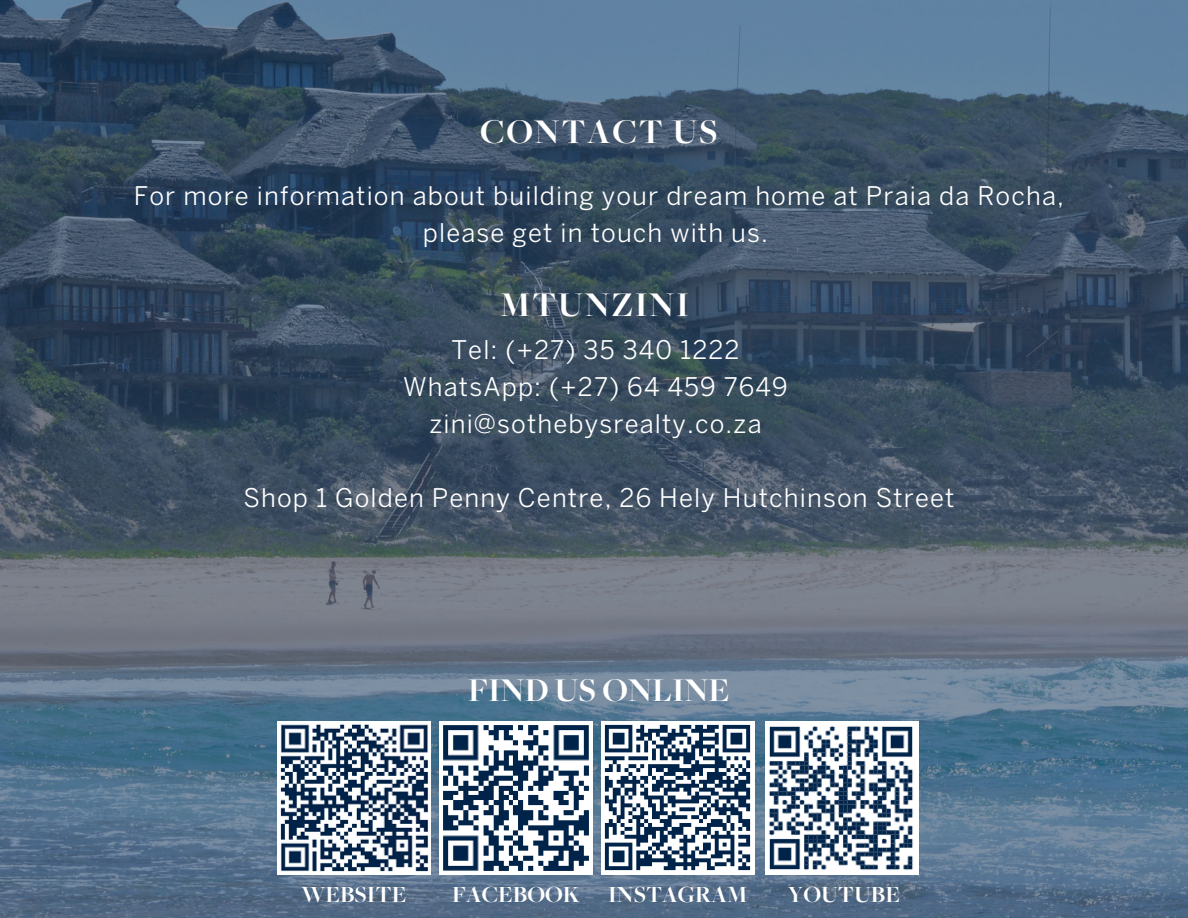
<style>
.page{position:relative;width:1188px;height:918px;background:#fff}
.page>*{position:absolute;margin:0;border:0;box-sizing:border-box;transform-origin:0 0}
.t1{font:700 36px "Freight Big Pro";letter-spacing:.045em;color:#fff}
.t2{font:700 34.5px "Freight Big Pro";color:#fff}
.t3{font:25.5px/37.2px "Benton Sans";letter-spacing:.045em;color:#fff;text-align:center}
.t4{font:700 24px "Freight Big Pro";color:#fff}
</style>
<div class="page">
<img style="left:0;top:0;width:1188px;height:918px">
<img style="left:439px;top:722px;width:153px;height:153px">
<img style="left:601px;top:722px;width:153px;height:153px">
<img style="left:278px;top:722px;width:153px;height:153px">
<img style="left:766px;top:722px;width:153px;height:153px">
<p class="t1" style="left:480px;top:117px;width:239px">CONTACT US</p>
<p class="t3" style="left:134px;top:179px;width:932px">For more information about building your dream home at Praia da Rocha, please get in touch with us.</p>
<p class="t1" style="left:500px;top:290px;width:190px">MTUNZINI</p>
<p class="t3" style="left:451px;top:333px;width:290px">Tel: (+27) 35 340 1222</p>
<p class="t3" style="left:403px;top:370px;width:386px">WhatsApp: (+27) 64 459 7649</p>
<p class="t3" style="left:429px;top:408px;width:334px">zini@sothebysrealty.co.za</p>
<p class="t3" style="left:243px;top:482px;width:713px">Shop 1 Golden Penny Centre, 26 Hely Hutchinson Street</p>
<p class="t2" style="left:468px;top:676px;width:263px">FIND US ONLINE</p>
<p class="t4" style="left:302px;top:885px;width:106px">WEBSITE</p>
<p class="t4" style="left:452px;top:885px;width:129px">FACEBOOK</p>
<p class="t4" style="left:608px;top:885px;width:141px">INSTAGRAM</p>
<p class="t4" style="left:788px;top:885px;width:114px">YOUTUBE</p>
</div>
